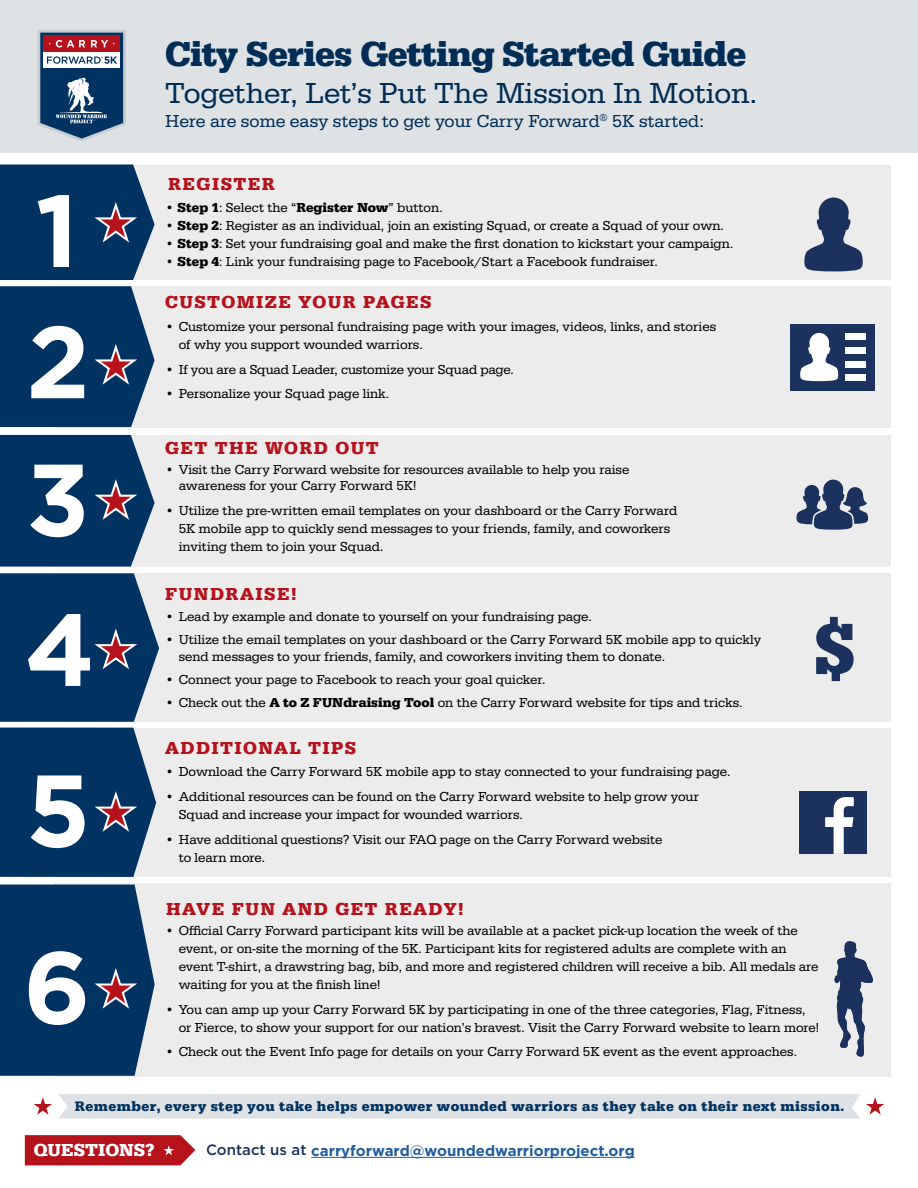
<style>
.page{position:relative;width:918px;height:1188px;background:#fff}
.page>*{position:absolute;margin:0;border:0;box-sizing:border-box;transform-origin:0 0}
.t1{font:700 102px/160.9px "Gotham";color:#fff}
.t2{font:700 36px "Serifa";letter-spacing:-.02em;color:#002d56}
.t3{font:30px "Serifa";color:#002d56}
.t4{font:700 18px "Serifa";letter-spacing:.08em;color:#b5121b}
.t5{font:18px "Serifa";color:#002d56}
.t6{font:700 18px "Serifa";color:#fff}
.t7{font:700 15px "Gotham";color:#215e9e}
.t8{font:700 14.25px "Serifa";letter-spacing:.03em;color:#003262}
.t9{font:13.5px/18px "Serifa";color:#000}
.s1{font-weight:700}
.s2{font-weight:500;color:#1b325f}
</style>
<div class="page">
<div style="left:54px;top:883px;width:837px;height:194px;background:#ececed"></div>
<div style="left:54px;top:435px;width:837px;height:132px;background:#ececed"></div>
<div style="left:54px;top:573px;width:837px;height:149px;background:#ececed"></div>
<div style="left:54px;top:728px;width:837px;height:149px;background:#ececed"></div>
<svg style="left:0;top:885px;width:155px;height:191px;background:#14406c"></svg>
<div style="left:54px;top:286px;width:837px;height:142px;background:#ececed"></div>
<svg style="left:0;top:286px;width:155px;height:141px;background:#15406c"></svg>
<div style="left:0;top:0;width:918px;height:153px;background:#dee2e4"></div>
<svg style="left:0;top:435px;width:155px;height:132px;background:#31577d"></svg>
<svg style="left:796px;top:480px;width:72px;height:50px"></svg>
<svg style="left:0;top:573px;width:159px;height:149px;background:#18436e"></svg>
<svg style="left:816px;top:617px;width:38px;height:64px"></svg>
<svg style="left:0;top:728px;width:156px;height:149px;background:#16416d"></svg>
<div style="left:799px;top:791px;width:68px;height:63px;background:#1b325e"></div>
<svg style="left:825px;top:797px;width:29px;height:57px"></svg>
<svg style="left:834px;top:941px;width:39px;height:116px"></svg>
<div style="left:790px;top:324px;width:84px;height:66px;background:#1b325e"></div>
<svg style="left:800px;top:333px;width:39px;height:48px"></svg>
<div style="left:845px;top:333px;width:20px;height:6px;background:#fff"></div>
<div style="left:845px;top:347px;width:20px;height:6px;background:#fff"></div>
<div style="left:845px;top:361px;width:20px;height:6px;background:#fff"></div>
<div style="left:845px;top:375px;width:20px;height:6px;background:#fff"></div>
<svg style="left:38px;top:30px;width:88px;height:111px;background:#666e89"></svg>
<div style="left:54px;top:165px;width:837px;height:115px;background:#ececed"></div>
<svg style="left:0;top:164px;width:155px;height:116px;background:#18426d"></svg>
<svg style="left:804px;top:198px;width:59px;height:73px"></svg>
<hr style="left:311px;top:1157px;width:324px;height:1px;background:#215e9e">
<svg style="left:25px;top:1135px;width:170px;height:30px;background:#b81e27"></svg>
<svg style="left:34px;top:1097px;width:18px;height:18px"></svg>
<svg style="left:59px;top:1094px;width:825px;height:25px;background:#dfe2e4"></svg>
<h2 class="t2" style="left:165px;top:32px;width:583px">City Series Getting Started Guide</h2>
<h3 class="t3" style="left:165px;top:76px;width:593px">Together, Let’s Put The Mission In Motion.</h3>
<h3 class="t5" style="left:165px;top:111px;width:540px">Here are some easy steps to get your Carry Forward<sup>®</sup> 5K started:</h3>
<h1 class="t1" style="left:35px;top:150px;width:45px">1</h1>
<h1 class="t1" style="left:26px;top:281px;width:65px">2</h1>
<h1 class="t1" style="left:25px;top:569px;width:72px">4<br>5</h1>
<h1 class="t1" style="left:23px;top:907px;width:69px">6</h1>
<h3 class="t4" style="left:168px;top:173px;width:108px">REGISTER</h3>
<p class="t9" style="left:165px;top:199px;width:279px"><span class="s1">• Step 1</span>: Select the “<span class="s1">Register Now</span>” button.</p>
<p class="t9" style="left:165px;top:217px;width:560px">• <span class="s1">Step 2</span>: Register as an individual, join an existing Squad, or create a Squad of your own.</p>
<p class="t9" style="left:165px;top:235px;width:570px">• <span class="s1">Step 3</span>: Set your fundraising goal and make the first donation to kickstart your campaign.</p>
<p class="t9" style="left:165px;top:253px;width:494px"><span class="s1">• Step 4</span>: Link your fundraising page to Facebook/Start a Facebook fundraiser.</p>
<h3 class="t4" style="left:165px;top:291px;width:268px">CUSTOMIZE YOUR PAGES</h3>
<p class="t9" style="left:179px;top:317px;width:539px;text-indent:-14px">• Customize your personal fundraising page with your images, videos, links, and stories of why you support wounded warriors.</p>
<p class="t9" style="left:165px;top:360px;width:350px">• If you are a Squad Leader, customize your Squad page.</p>
<p class="t9" style="left:165px;top:385px;width:226px">• Personalize your Squad page link.</p>
<h3 class="t4" style="left:165px;top:438px;width:215px">GET THE WORD OUT</h3>
<p class="t9" style="left:179px;top:461px;width:452px;line-height:16.5px;text-indent:-14px">• Visit the Carry Forward website for resources available to help you raise awareness for your Carry Forward 5K!</p>
<p class="t9" style="left:179px;top:502px;width:500px;text-indent:-14px">• Utilize the pre-written email templates on your dashboard or the Carry Forward<br>5K mobile app to quickly send messages to your friends, family, and coworkers inviting them to join your Squad.</p>
<h3 class="t4" style="left:165px;top:583px;width:133px">FUNDRAISE!</h3>
<p class="t9" style="left:165px;top:608px;width:428px">• Lead by example and donate to yourself on your fundraising page.</p>
<p class="t9" style="left:179px;top:632px;width:584px;line-height:16.5px;text-indent:-14px">• Utilize the email templates on your dashboard or the Carry Forward 5K mobile app to quickly send messages to your friends, family, and coworkers inviting them to donate.</p>
<p class="t9" style="left:165px;top:671px;width:382px">• Connect your page to Facebook to reach your goal quicker.</p>
<p class="t9" style="left:165px;top:694px;width:579px">• Check out the <span class="s1">A to Z FUNdraising Tool</span> on the Carry Forward website for tips and tricks.</p>
<h3 class="t4" style="left:165px;top:737px;width:193px">ADDITIONAL TIPS</h3>
<p class="t9" style="left:165px;top:763px;width:567px">• Download the Carry Forward 5K mobile app to stay connected to your fundraising page.</p>
<p class="t9" style="left:179px;top:788px;width:522px;text-indent:-14px">• Additional resources can be found on the Carry Forward website to help grow your<br>Squad and increase your impact for wounded warriors.</p>
<p class="t9" style="left:179px;top:830px;width:485px;text-indent:-14px">• Have additional questions? Visit our FAQ page on the Carry Forward website to learn more.</p>
<h3 class="t4" style="left:166px;top:898px;width:299px">HAVE FUN AND GET READY!</h3>
<p class="t9" style="left:179px;top:921px;width:641px;text-indent:-14px">• Official Carry Forward participant kits will be available at a packet pick-up location the week of the event, or on-site the morning of the 5K. Participant kits for registered adults are complete with an event T-shirt, a drawstring bag, bib, and more and registered children will receive a bib. All medals are waiting for you at the finish line!</p>
<p class="t9" style="left:179px;top:1000px;width:642px;text-indent:-14px">• You can amp up your Carry Forward 5K by participating in one of the three categories, Flag, Fitness, or Fierce, to show your support for our nation’s bravest. Visit the Carry Forward website to learn more!</p>
<p class="t9" style="left:165px;top:1043px;width:633px">• Check out the Event Info page for details on your Carry Forward 5K event as the event approaches.</p>
<p class="t8" style="left:75px;top:1097px;width:771px">Remember, every step you take helps empower wounded warriors as they take on their next mission.</p>
<h3 class="t6" style="left:34px;top:1139px;width:122px">QUESTIONS?</h3>
<p class="t7" style="left:206px;top:1141px;width:430px"><span class="s2">Contact us at</span> carryforward@woundedwarriorproject.org</p>
</div>
